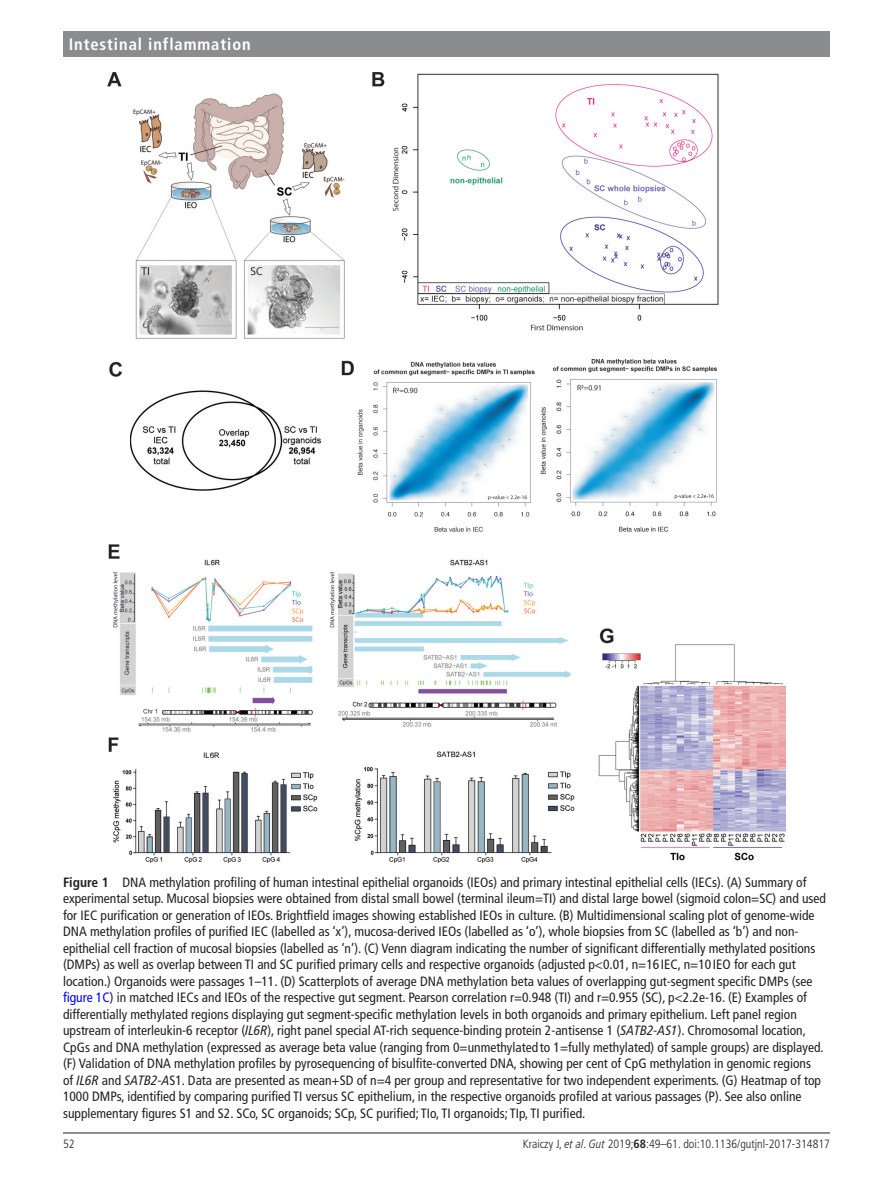
<style>
.page{position:relative;width:893px;height:1191px;background:#fff}
.page>*{position:absolute;margin:0;border:0;box-sizing:border-box;transform-origin:0 0}
.t1{font:700 condensed 16.5px "Frutiger LT Pro";letter-spacing:.055em;color:#fff}
.t2{font:condensed 13.5px/16.5px "Frutiger LT Pro";color:#231f20}
.t3{font:300 condensed 12px "Frutiger LT Pro";color:#231f20}
.s1{font-weight:700}
.s2{color:#00f}
.s3{font-style:italic}
</style>
<div class="page">
<hr style="left:63px;top:1132px;width:767px;height:1px;background:#231f20">
<div style="left:63px;top:31px;width:767px;height:25px;background:#8a8c8e"></div>
<img style="left:108px;top:72px;width:677px;height:790px">
<p class="t1" style="left:69px;top:34px;width:184px">Intestinal inflammation</p>
<p class="t2" style="left:63px;top:874px;width:765px"><span class="s1">Figure 1</span> DNA methylation profiling of human intestinal epithelial organoids (IEOs) and primary intestinal epithelial cells (IECs). (A) Summary of experimental setup. Mucosal biopsies were obtained from distal small bowel (terminal ileum=TI) and distal large bowel (sigmoid colon=SC) and used for IEC purification or generation of IEOs. Brightfield images showing established IEOs in culture. (B) Multidimensional scaling plot of genome-wide DNA methylation profiles of purified IEC (labelled as ‘x’), mucosa-derived IEOs (labelled as ‘o’), whole biopsies from SC (labelled as ‘b’) and non&shy;epithelial cell fraction of mucosal biopsies (labelled as ‘n’). (C) Venn diagram indicating the number of significant differentially methylated positions (DMPs) as well as overlap between TI and SC purified primary cells and respective organoids (adjusted p&lt;0.01, n=16 IEC, n=10 IEO for each gut location.) Organoids were passages 1–11. (D) Scatterplots of average DNA methylation beta values of overlapping gut-segment specific DMPs (see <span class="s2">figure 1C</span>) in matched IECs and IEOs of the respective gut segment. Pearson correlation r=0.948 (TI) and r=0.955 (SC), p&lt;2.2e-16. (E) Examples of differentially methylated regions displaying gut segment-specific methylation levels in both organoids and primary epithelium. Left panel region upstream of interleukin-6 receptor (<span class="s3">IL6R</span>), right panel special AT-rich sequence-binding protein 2-antisense 1 (<span class="s3">SATB2-AS1</span>). Chromosomal location, CpGs and DNA methylation (expressed as average beta value (ranging from 0=unmethylated to 1=fully methylated) of sample groups) are displayed. (F) Validation of DNA methylation profiles by pyrosequencing of bisulfite-converted DNA, showing per cent of CpG methylation in genomic regions<br>of <span class="s3">IL6R</span> and <span class="s3">SATB2-A</span>S1. Data are presented as mean+SD of n=4 per group and representative for two independent experiments. (G) Heatmap of top 1000 DMPs, identified by comparing purified TI versus SC epithelium, in the respective organoids profiled at various passages (P). See also online supplementary figures S1 and S2. SCo, SC organoids; SCp, SC purified; TIo, TI organoids; TIp, TI purified.</p>
<p class="t3" style="left:63px;top:1136px;width:13px">52</p>
<p class="t3" style="left:523px;top:1136px;width:309px">Kraiczy J, <span class="s3">et al</span>. <span class="s3">Gut</span> 2019;<span class="s1">68</span>:49–61. doi:10.1136/gutjnl-2017-314817</p>
</div>
